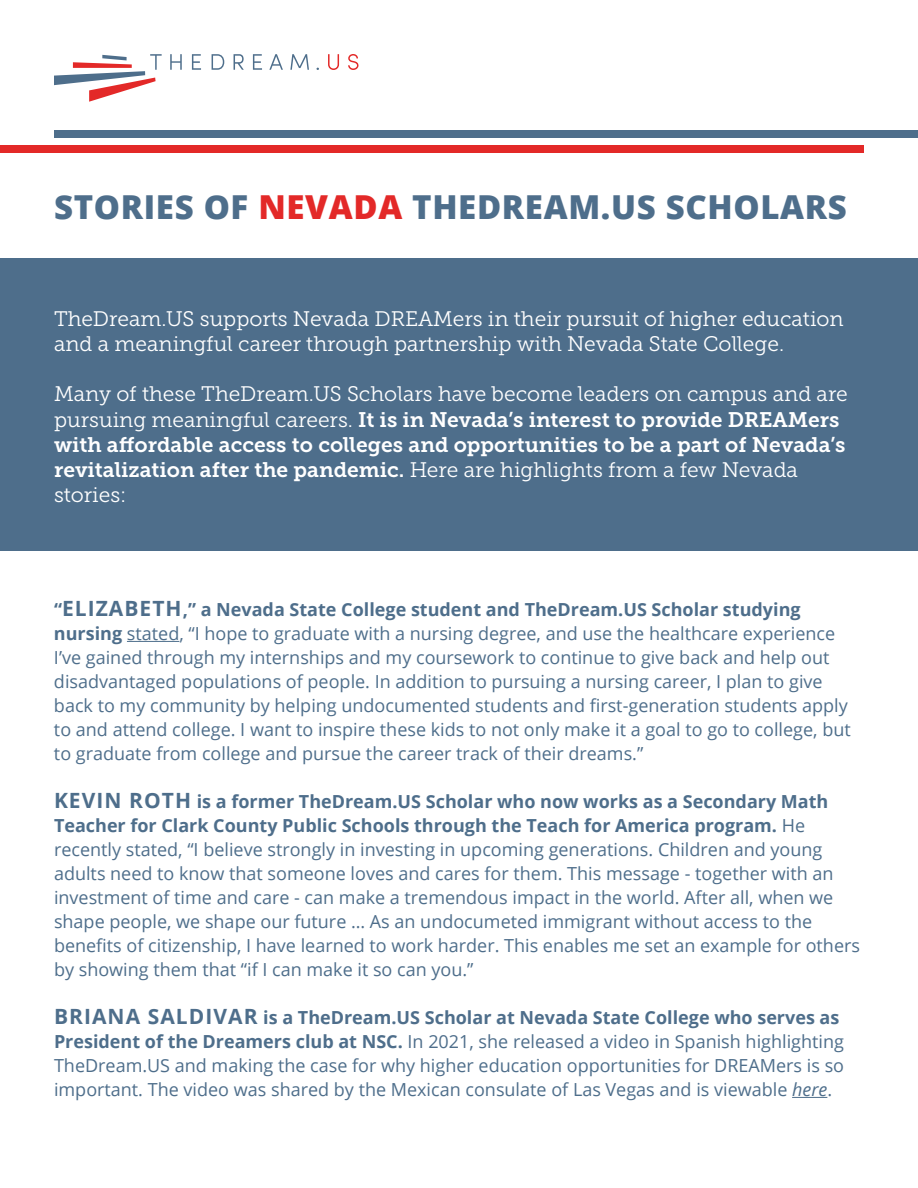
<style>
.page{position:relative;width:918px;height:1188px;background:#fff}
.page>*{position:absolute;margin:0;border:0;box-sizing:border-box;transform-origin:0 0}
.t1{font:800 33px "Open Sans";letter-spacing:.02em;color:#4e6e8b}
.t2{font:21px/25.2px "Museo Slab 300";color:#fff}
.t3{font:21px/25.2px "Museo Slab 700";color:#fff}
.t4{font:18px/24px "Open Sans";color:#4e6e8b}
.s1{color:#e32928}
.s2{font-family:"Museo Slab 300"}
.s3{font-weight:700}
.s4{font-weight:700;font-size:21px}
.s5{font-style:italic}
</style>
<div class="page">
<div style="left:0;top:258px;width:918px;height:292px;background:#4e6e8b"></div>
<svg style="left:328px;top:54px;width:31px;height:16px"></svg>
<svg style="left:54px;top:54px;width:265px;height:48px"></svg>
<div style="left:54px;top:130px;width:864px;height:8px;background:#4e6e8b"></div>
<div style="left:0;top:146px;width:864px;height:7px;background:#e32928"></div>
<hr style="left:127px;top:641px;width:52px;height:1px;background:#4e6e8b">
<hr style="left:792px;top:1097px;width:35px;height:1px;background:#4e6e8b">
<h1 class="t1" style="left:54px;top:182px;width:794px">STORIES OF <span class="s1">NEVADA</span> THEDREAM.US SCHOLARS</h1>
<p class="t2" style="left:54px;top:306px;width:791px">TheDream.US supports Nevada DREAMers in their pursuit of higher education and a meaningful career through partnership with Nevada State College.</p>
<p class="t2" style="left:54px;top:382px;width:795px">Many of these TheDream.US Scholars have become leaders on campus and are</p>
<p class="t3" style="left:54px;top:407px;width:793px"><span class="s2">pursuing meaningful careers.</span> It is in Nevada’s interest to provide DREAMers with affordable access to colleges and opportunities to be a part of Nevada’s revitalization after the pandemic. <span class="s2">Here are highlights from a few Nevada</span></p>
<p class="t2" style="left:54px;top:483px;width:74px">stories:</p>
<p class="t4" style="left:54px;top:597px;width:798px"><span class="s3">“</span><span class="s4">ELIZABETH</span><span class="s3">,” a Nevada State College student and TheDream.US Scholar studying nursing</span> stated, “I hope to graduate with a nursing degree, and use the healthcare experience I’ve gained through my internships and my coursework to continue to give back and help out disadvantaged populations of people. In addition to pursuing a nursing career, I plan to give back to my community by helping undocumented students and first-generation students apply to and attend college. I want to inspire these kids to not only make it a goal to go to college, but to graduate from college and pursue the career track of their dreams.”</p>
<p class="t4" style="left:54px;top:789px;width:808px"><span class="s4">KEVIN ROTH</span> <span class="s3">is a former TheDream.US Scholar who now works as a Secondary Math Teacher for Clark County Public Schools through the Teach for America program.</span> He recently stated, “I believe strongly in investing in upcoming generations. Children and young adults need to know that someone loves and cares for them. This message - together with an investment of time and care - can make a tremendous impact in the world. After all, when we shape people, we shape our future … As an undocumeted immigrant without access to the benefits of citizenship, I have learned to work harder. This enables me set an example for others by showing them that “if I can make it so can you.”</p>
<p class="t4" style="left:54px;top:1005px;width:792px"><span class="s4">BRIANA SALDIVAR</span> <span class="s3">is a TheDream.US Scholar at Nevada State College who serves as President of the Dreamers club at NSC.</span> In 2021, she released a video in Spanish highlighting TheDream.US and making the case for why higher education opportunities for DREAMers is so important. The video was shared by the Mexican consulate of Las Vegas and is viewable <span class="s5">here</span>.</p>
</div>
